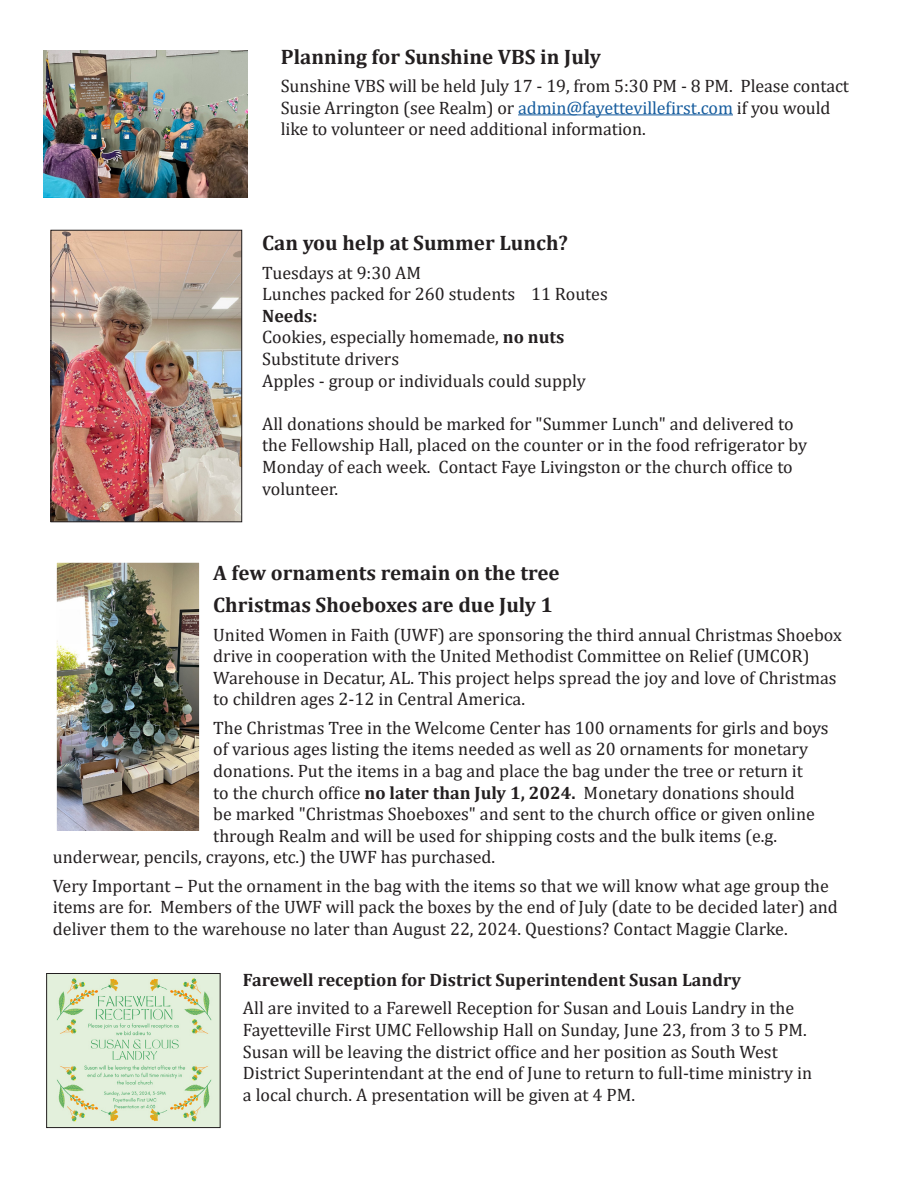
<style>
.page{position:relative;width:918px;height:1188px;background:#fff}
.page>*{position:absolute;margin:0;border:0;box-sizing:border-box;transform-origin:0 0}
.t1{font:700 21px "Cambria";color:#231f20}
.t2{font:18px/21.6px "Cambria";color:#231f20}
.t3{font:700 18px "Cambria";color:#231f20}
.s1{color:#175d9e}
.s2{font-weight:700}
</style>
<div class="page">
<hr style="left:518px;top:114px;width:215px;height:1px;background:#175d9e">
<img style="left:43px;top:51px;width:205px;height:147px">
<img style="left:53px;top:232px;width:187px;height:288px">
<div style="left:51px;top:230px;width:191px;height:292px;border:1px solid #231f20"></div>
<img style="left:58px;top:564px;width:140px;height:267px">
<div style="left:56px;top:562px;width:144px;height:273px;border:1px solid #fff"></div>
<img style="left:48px;top:975px;width:170px;height:151px">
<div style="left:46px;top:973px;width:174px;height:155px;border:1px solid #231f20"></div>
<p class="t1" style="left:281px;top:42px;width:322px">Planning for Sunshine VBS in July</p>
<p class="t2" style="left:281px;top:75px;width:570px">Sunshine VBS will be held July 17 - 19, from 5:30 PM - 8 PM. Please contact<br>Susie Arrington (see Realm) or <span class="s1">admin@fayettevillefirst.com</span> if you would like to volunteer or need additional information.</p>
<p class="t1" style="left:262px;top:228px;width:307px">Can you help at Summer Lunch?</p>
<p class="t2" style="left:262px;top:262px;width:161px">Tuesdays at 9:30 AM</p>
<p class="t2" style="left:262px;top:283px;width:347px">Lunches packed for 260 students 11 Routes</p>
<p class="t3" style="left:262px;top:303px;width:57px">Needs:</p>
<p class="t2" style="left:262px;top:326px;width:304px">Cookies, especially homemade, <span class="s2">no nuts</span></p>
<p class="t2" style="left:262px;top:348px;width:139px">Substitute drivers</p>
<p class="t2" style="left:262px;top:370px;width:325px">Apples - group or individuals could supply</p>
<p class="t2" style="left:262px;top:413px;width:547px">All donations should be marked for "Summer Lunch" and delivered to the Fellowship Hall, placed on the counter or in the food refrigerator by Monday of each week. Contact Faye Livingston or the church office to volunteer.</p>
<p class="t1" style="left:213px;top:558px;width:348px">A few ornaments remain on the tree</p>
<p class="t1" style="left:213px;top:590px;width:341px">Christmas Shoeboxes are due July 1</p>
<p class="t2" style="left:213px;top:624px;width:630px">United Women in Faith (UWF) are sponsoring the third annual Christmas Shoebox drive in cooperation with the United Methodist Committee on Relief (UMCOR)<br>Warehouse in Decatur, AL. This project helps spread the joy and love of Christmas to children ages 2-12 in Central America.</p>
<p class="t2" style="left:213px;top:717px;width:617px">The Christmas Tree in the Welcome Center has 100 ornaments for girls and boys</p>
<p class="t2" style="left:213px;top:738px;width:596px">of various ages listing the items needed as well as 20 ornaments for monetary</p>
<p class="t2" style="left:213px;top:760px;width:591px">donations. Put the items in a bag and place the bag under the tree or return it</p>
<p class="t2" style="left:213px;top:782px;width:583px">to the church office <span class="s2">no later than July 1, 2024.</span> Monetary donations should</p>
<p class="t2" style="left:213px;top:803px;width:603px">be marked "Christmas Shoeboxes" and sent to the church office or given online</p>
<p class="t2" style="left:213px;top:825px;width:565px">through Realm and will be used for shipping costs and the bulk items (e.g.</p>
<p class="t2" style="left:53px;top:846px;width:444px">underwear, pencils, crayons, etc.) the UWF has purchased.</p>
<p class="t2" style="left:53px;top:875px;width:786px">Very Important – Put the ornament in the bag with the items so that we will know what age group the items are for. Members of the UWF will pack the boxes by the end of July (date to be decided later) and deliver them to the warehouse no later than August 22, 2024. Questions? Contact Maggie Clarke.</p>
<p class="t3" style="left:243px;top:967px;width:500px">Farewell reception for District Superintendent Susan Landry</p>
<p class="t2" style="left:243px;top:997px;width:571px">All are invited to a Farewell Reception for Susan and Louis Landry in the Fayetteville First UMC Fellowship Hall on Sunday, June 23, from 3 to 5 PM.<br>Susan will be leaving the district office and her position as South West District Superintendant at the end of June to return to full-time ministry in a local church. A presentation will be given at 4 PM.</p>
</div>
